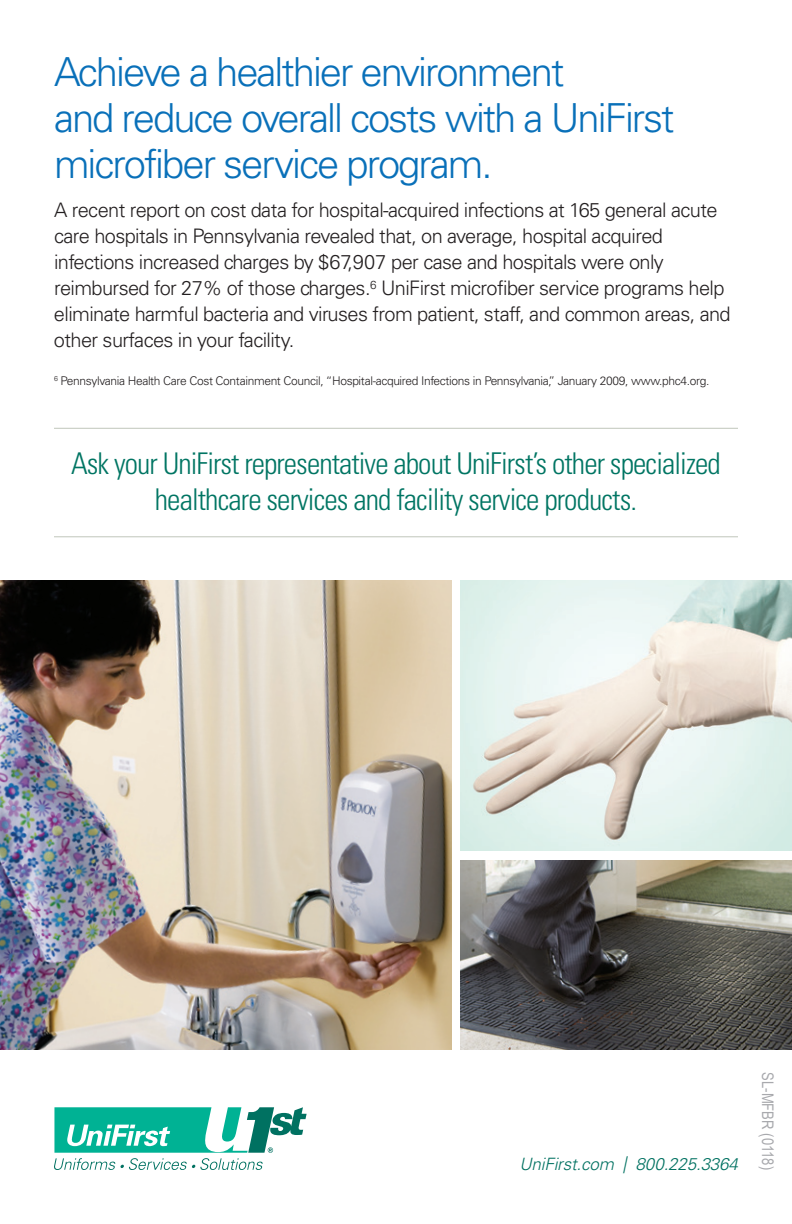
<style>
.page{position:relative;width:792px;height:1224px;background:#fff}
.page>*{position:absolute;margin:0;border:0;box-sizing:border-box;transform-origin:0 0}
.t1{font:300 40px/46px "Univers";letter-spacing:-.05em;color:#0970b9}
.t2{font:300 condensed 30px/36px "Univers";letter-spacing:-.03em;color:#007563;text-align:center}
.t3{font:300 20px/26px "Univers";letter-spacing:-.03em;color:#231f20}
.t4{font:italic 300 17px "Univers";letter-spacing:-.01em;color:#007161}
.t5{font:16px "Arial Narrow";color:#a8a9ad}
.t6{font:300 12px "Univers";letter-spacing:-.03em;color:#231f20}
.s1{font-size:29.8px}
</style>
<div class="page">
<hr style="left:54px;top:536px;width:684px;height:1px;background:#c0c6bb">
<hr style="left:54px;top:428px;width:684px;height:1px;background:#c0c6bb">
<img style="left:461px;top:860px;width:331px;height:189px">
<img style="left:0;top:580px;width:451px;height:469px">
<img style="left:461px;top:580px;width:331px;height:271px">
<svg style="left:54px;top:1107px;width:253px;height:63px"></svg>
<h1 class="t1" style="left:54px;top:49px;width:622px">Achieve a healthier environment<br>and reduce overall costs with a UniFirst microfiber service program.</h1>
<p class="t3" style="left:54px;top:197px;width:678px">A recent report on cost data for hospital-acquired infections at 165 general acute care hospitals in Pennsylvania revealed that, on average, hospital acquired infections increased charges by $67,907 per case and hospitals were only reimbursed for 27% of those charges.<sup>6</sup> UniFirst microfiber service programs help eliminate harmful bacteria and viruses from patient, staff, and common areas, and other surfaces in your facility.</p>
<p class="t6" style="left:54px;top:374px;width:657px"><sup>6</sup> Pennsylvania Health Care Cost Containment Council, “Hospital-acquired Infections in Pennsylvania,” January 2009, www.phc4.org.</p>
<h2 class="t2" style="left:71px;top:446px;width:651px">Ask <span class="s1">your UniFirst representative</span> about UniFirst’s other specialized healthcare services and facility service products.</h2>
<p class="t4" style="left:519px;top:1154px;width:220px">UniFirst.com | 800.225.3364</p>
<p class="t5" style="left:780px;top:1072px;width:99px;rotate:90deg">SL-MFBR (0118)</p>
</div>
